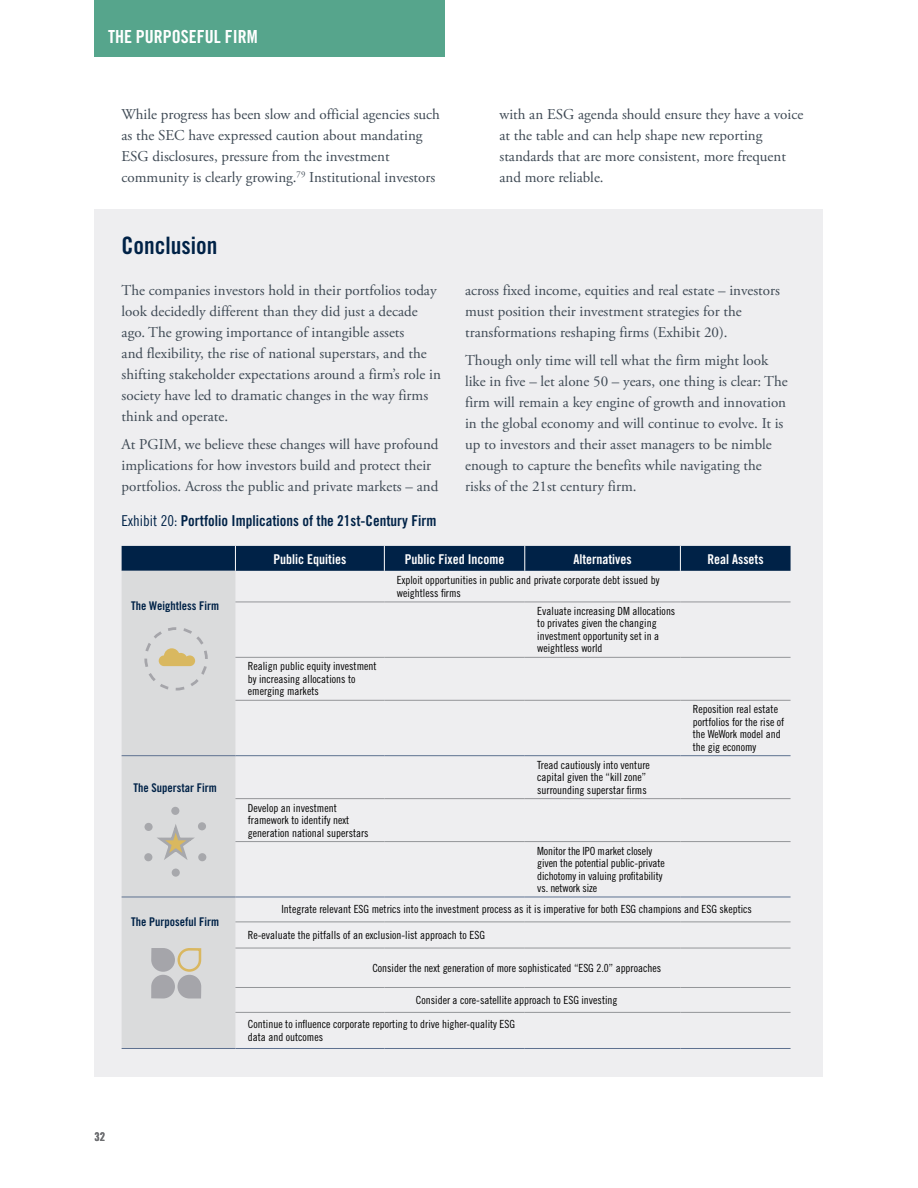
<style>
.page{position:relative;width:918px;height:1188px;background:#fff}
.page>*{position:absolute;margin:0;border:0;box-sizing:border-box;transform-origin:0 0}
.t1{font:24px "Trade Gothic Bold Cond Twenty";color:#002247}
.t2{font:18px "Trade Gothic Bold Cond Twenty";color:#fff}
.t3{font:15px/21px "Adobe Garamond Pro";color:#3e4954}
.t4{font:15px "Trade Gothic Bold Cond Twenty";color:#002247}
.t5{font:13.5px "Trade Gothic Bold Cond Twenty";color:#fff}
.t6{font:12px "Trade Gothic Bold Cond Twenty";color:#002247}
.t7{font:12px "Trade Gothic Bold Cond Twenty";color:#6d6e71}
.t8{font:11.25px/12.5px "Trade Gothic LT Std Cn 18";color:#000}
.s1{font-family:"Trade Gothic LT Std Cn 18"}
</style>
<div class="page">
<div style="left:94px;top:0;width:352px;height:57px;background:#56a58c"></div>
<div style="left:94px;top:210px;width:730px;height:867px;background:#eeeef0"></div>
<div style="left:122px;top:571px;width:113px;height:477px;background:#dadbdc"></div>
<hr style="left:122px;top:1048px;width:113px;height:1px;background:#5d7190">
<hr style="left:235px;top:602px;width:149px;height:1px;background:#939598">
<hr style="left:384px;top:602px;width:141px;height:1px;background:#939598">
<hr style="left:525px;top:602px;width:155px;height:1px;background:#939598">
<hr style="left:680px;top:602px;width:111px;height:1px;background:#939598">
<hr style="left:235px;top:657px;width:149px;height:1px;background:#939598">
<hr style="left:384px;top:657px;width:141px;height:1px;background:#939598">
<hr style="left:525px;top:657px;width:155px;height:1px;background:#939598">
<hr style="left:680px;top:657px;width:111px;height:1px;background:#939598">
<hr style="left:235px;top:798px;width:149px;height:1px;background:#939598">
<hr style="left:384px;top:798px;width:141px;height:1px;background:#939598">
<hr style="left:525px;top:798px;width:155px;height:1px;background:#939598">
<hr style="left:680px;top:798px;width:111px;height:1px;background:#939598">
<hr style="left:235px;top:841px;width:149px;height:1px;background:#939598">
<hr style="left:384px;top:841px;width:141px;height:1px;background:#939598">
<hr style="left:525px;top:841px;width:155px;height:1px;background:#939598">
<hr style="left:680px;top:841px;width:111px;height:1px;background:#939598">
<hr style="left:235px;top:922px;width:149px;height:1px;background:#939598">
<hr style="left:384px;top:922px;width:141px;height:1px;background:#939598">
<hr style="left:525px;top:922px;width:155px;height:1px;background:#939598">
<hr style="left:680px;top:922px;width:111px;height:1px;background:#939598">
<hr style="left:235px;top:948px;width:149px;height:1px;background:#939598">
<hr style="left:384px;top:948px;width:141px;height:1px;background:#939598">
<hr style="left:525px;top:948px;width:155px;height:1px;background:#939598">
<hr style="left:680px;top:948px;width:111px;height:1px;background:#939598">
<hr style="left:235px;top:987px;width:149px;height:1px;background:#939598">
<hr style="left:384px;top:987px;width:141px;height:1px;background:#939598">
<hr style="left:525px;top:987px;width:155px;height:1px;background:#939598">
<hr style="left:680px;top:987px;width:111px;height:1px;background:#939598">
<hr style="left:235px;top:1012px;width:149px;height:1px;background:#939598">
<hr style="left:384px;top:1012px;width:141px;height:1px;background:#939598">
<hr style="left:525px;top:1012px;width:155px;height:1px;background:#939598">
<hr style="left:680px;top:1012px;width:111px;height:1px;background:#939598">
<hr style="left:235px;top:700px;width:149px;height:1px;background:#939598">
<hr style="left:384px;top:700px;width:141px;height:1px;background:#939598">
<hr style="left:525px;top:700px;width:155px;height:1px;background:#939598">
<hr style="left:680px;top:700px;width:111px;height:1px;background:#939598">
<div style="left:122px;top:546px;width:669px;height:25px;background:#002247"></div>
<hr style="left:122px;top:755px;width:113px;height:1px;background:#5d7190">
<hr style="left:235px;top:755px;width:149px;height:1px;background:#5d7190">
<hr style="left:384px;top:755px;width:141px;height:1px;background:#5d7190">
<hr style="left:525px;top:755px;width:155px;height:1px;background:#5d7190">
<hr style="left:680px;top:755px;width:111px;height:1px;background:#5d7190">
<hr style="left:122px;top:897px;width:113px;height:1px;background:#5d7190">
<hr style="left:235px;top:897px;width:149px;height:1px;background:#5d7190">
<hr style="left:384px;top:897px;width:141px;height:1px;background:#5d7190">
<hr style="left:525px;top:897px;width:155px;height:1px;background:#5d7190">
<hr style="left:680px;top:897px;width:111px;height:1px;background:#5d7190">
<hr style="left:235px;top:1048px;width:149px;height:1px;background:#5d7190">
<hr style="left:384px;top:1048px;width:141px;height:1px;background:#5d7190">
<hr style="left:525px;top:1048px;width:155px;height:1px;background:#5d7190">
<hr style="left:680px;top:1048px;width:111px;height:1px;background:#5d7190">
<div style="left:171px;top:807px;width:8px;height:8px;background:#a7a8ac;border-radius:50%"></div>
<div style="left:198px;top:822px;width:8px;height:8px;background:#a7a8ac;border-radius:50%"></div>
<div style="left:198px;top:853px;width:8px;height:8px;background:#a7a8ac;border-radius:50%"></div>
<div style="left:172px;top:869px;width:8px;height:8px;background:#a7a8ac;border-radius:50%"></div>
<div style="left:144px;top:853px;width:8px;height:8px;background:#a7a8ac;border-radius:50%"></div>
<div style="left:145px;top:823px;width:8px;height:8px;background:#a7a8ac;border-radius:50%"></div>
<svg style="left:152px;top:825px;width:47px;height:39px;background:#d0cfc9"></svg>
<svg style="left:151px;top:948px;width:50px;height:51px;background:#bcbab7"></svg>
<svg style="left:159px;top:648px;width:36px;height:18px"></svg>
<div style="left:144px;top:627px;width:64px;height:64px;border:3px dashed #a5a5aa;border-radius:50%"></div>
<p class="t2" style="left:108px;top:26px;width:151px">THE PURPOSEFUL FIRM</p>
<p class="t2" style="left:136px;top:26px;width:158px">EVOLUTION OF THE FIRM</p>
<p class="t3" style="left:122px;top:104px;width:320px">While progress has been slow and official agencies such as the SEC have expressed caution about mandating ESG disclosures, pressure from the investment community is clearly growing.<sup>79</sup> Institutional investors</p>
<p class="t3" style="left:499px;top:104px;width:305px">with an ESG agenda should ensure they have a voice at the table and can help shape new reporting standards that are more consistent, more frequent and more reliable.</p>
<h1 class="t1" style="left:122px;top:231px;width:97px">Conclusion</h1>
<p class="t3" style="left:122px;top:280px;width:321px">The companies investors hold in their portfolios today look decidedly different than they did just a decade ago. The growing importance of intangible assets<br>and flexibility, the rise of national superstars, and the shifting stakeholder expectations around a firm’s role in society have led to dramatic changes in the way firms think and operate.</p>
<p class="t3" style="left:122px;top:434px;width:318px">At PGIM, we believe these changes will have profound implications for how investors build and protect their portfolios. Across the public and private markets – and</p>
<p class="t3" style="left:465px;top:280px;width:316px">across fixed income, equities and real estate – investors must position their investment strategies for the transformations reshaping firms (Exhibit 20).</p>
<p class="t3" style="left:465px;top:350px;width:324px">Though only time will tell what the firm might look like in five – let alone 50 – years, one thing is clear: The firm will remain a key engine of growth and innovation in the global economy and will continue to evolve. It is up to investors and their asset managers to be nimble enough to capture the benefits while navigating the risks of the 21st century firm.</p>
<p class="t4" style="left:122px;top:512px;width:316px"><span class="s1">Exhibit 20:</span> Portfolio Implications of the 21st-Century Firm</p>
<p class="t5" style="left:274px;top:551px;width:74px">Public Equities</p>
<p class="t5" style="left:405px;top:551px;width:101px">Public Fixed Income</p>
<p class="t5" style="left:573px;top:551px;width:60px">Alternatives</p>
<p class="t5" style="left:707px;top:551px;width:58px">Real Assets</p>
<p class="t6" style="left:131px;top:598px;width:89px">The Weightless Firm</p>
<p class="t8" style="left:397px;top:574px;width:264px">Exploit opportunities in public and private corporate debt issued by weightless firms</p>
<p class="t8" style="left:537px;top:605px;width:140px">Evaluate increasing DM allocations to privates given the changing investment opportunity set in a weightless world</p>
<p class="t6" style="left:134px;top:780px;width:85px">The Superstar Firm</p>
<p class="t6" style="left:131px;top:915px;width:89px">The Purposeful Firm</p>
<p class="t8" style="left:248px;top:660px;width:130px">Realign public equity investment by increasing allocations to emerging markets</p>
<p class="t8" style="left:248px;top:801px;width:122px">Develop an investment framework to identify next generation national superstars</p>
<p class="t8" style="left:537px;top:758px;width:114px">Tread cautiously into venture capital given the “kill zone” surrounding superstar firms</p>
<p class="t8" style="left:537px;top:844px;width:129px">Monitor the IPO market closely given the potential public-private dichotomy in valuing profitability vs. network size</p>
<p class="t8" style="left:693px;top:703px;width:93px">Reposition real estate portfolios for the rise of the WeWork model and the gig economy</p>
<p class="t8" style="left:281px;top:903px;width:472px">Integrate relevant ESG metrics into the investment process as it is imperative for both ESG champions and ESG skeptics</p>
<p class="t8" style="left:248px;top:929px;width:239px">Re-evaluate the pitfalls of an exclusion-list approach to ESG</p>
<p class="t8" style="left:372px;top:961px;width:290px">Consider the next generation of more sophisticated “ESG 2.0” approaches</p>
<p class="t8" style="left:248px;top:988px;width:371px;line-height:23.9px;text-indent:168px">Consider a core-satellite approach to ESG investing<br>Continue to influence corporate reporting to drive higher-quality ESG</p>
<p class="t8" style="left:248px;top:1031px;width:77px">data and outcomes</p>
<p class="t7" style="left:94px;top:1130px;width:12px">32</p>
</div>
